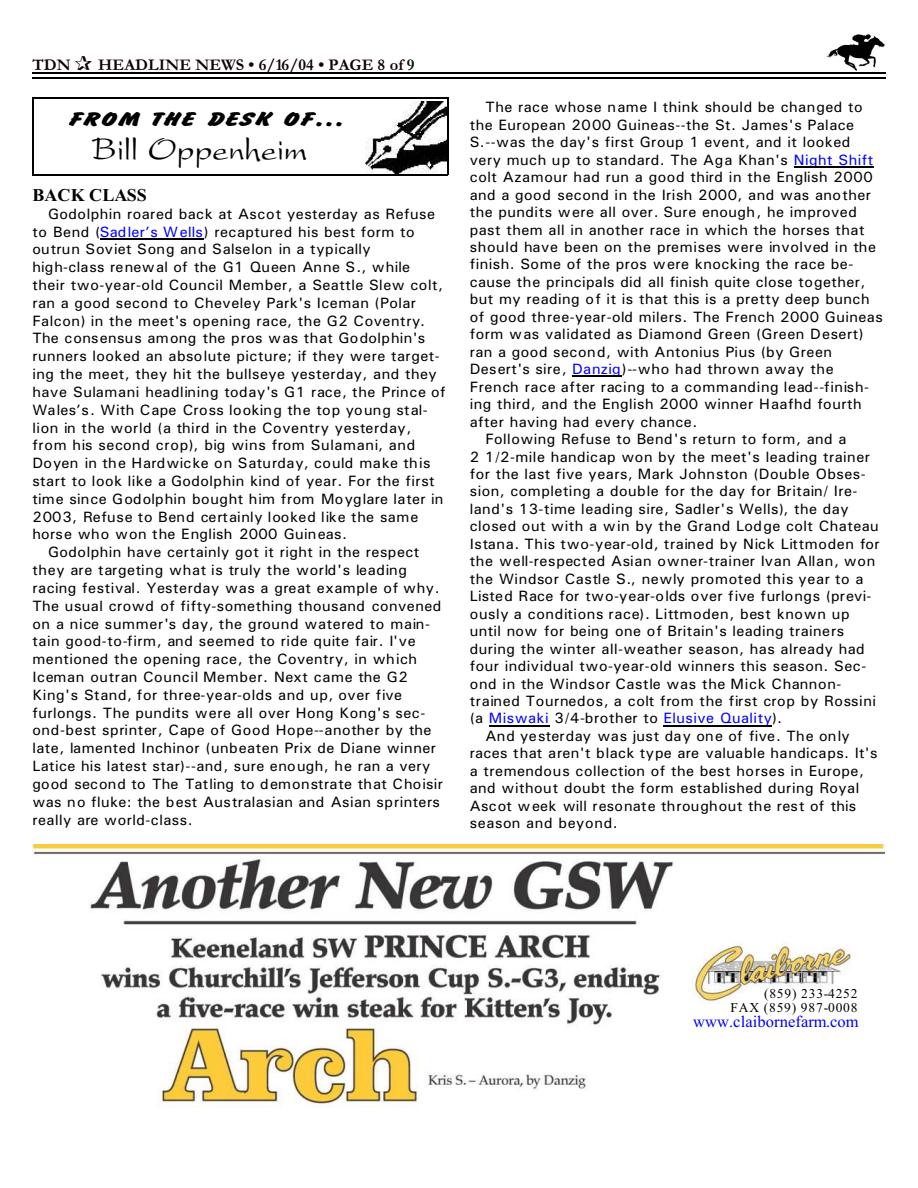
<style>
.page{position:relative;width:918px;height:1188px;background:#fff}
.page>*{position:absolute;margin:0;border:0;box-sizing:border-box;transform-origin:0 0}
.t1{font:30px "Preston Script";color:#000}
.t2{font:21px "Brush Hand Expanded";letter-spacing:.005em;color:#000}
.t3{font:700 18px "Times New Roman";letter-spacing:.005em;color:#000}
.t4{font:700 16.5px "Garamond";letter-spacing:.005em;color:#0f0000}
.t5{font:16.5px "Times New Roman";letter-spacing:.005em;color:#00f}
.t6{font:15px "Univers";letter-spacing:.03em;color:#000}
.t7{font:15px "Univers";letter-spacing:.01em;color:#000}
.t8{font:15px "Univers";letter-spacing:.06em;color:#000}
.t9{font:15px "Univers";letter-spacing:.03em;color:#00f}
.t10{font:13.5px/14.1px "Times New Roman";letter-spacing:.06em;color:#000;text-align:right}
.s1{color:#001400}
.s2{color:#00f}
.s3{color:#000}
</style>
<div class="page">
<img style="left:826px;top:34px;width:59px;height:36px">
<hr style="left:32px;top:72px;width:853px;height:1px;background:#000">
<hr style="left:32px;top:77px;width:853px;height:2px;background:#000">
<img style="left:32px;top:844px;width:852px;height:264px">
<img style="left:365px;top:101px;width:81px;height:72px">
<hr style="left:33px;top:97px;width:1px;height:78px;background:#000">
<hr style="left:447px;top:97px;width:1px;height:78px;background:#000">
<hr style="left:33px;top:97px;width:415px;height:1px;background:#000">
<hr style="left:33px;top:174px;width:415px;height:1px;background:#000">
<hr style="left:100px;top:238px;width:104px;height:1px;background:#000">
<hr style="left:794px;top:166px;width:80px;height:1px;background:#000">
<hr style="left:572px;top:376px;width:50px;height:1px;background:#000">
<hr style="left:489px;top:725px;width:60px;height:1px;background:#000">
<hr style="left:663px;top:725px;width:109px;height:1px;background:#000">
<p class="t4" style="left:32px;top:59px;width:40px">TDN</p>
<p class="t4" style="left:98px;top:59px;width:318px">HEADLINE NEWS • 6/16/04 • PAGE 8 of <span class="s1">9</span></p>
<h2 class="t2" style="left:68px;top:108px;width:277px">FROM THE DESK OF...</h2>
<h1 class="t1" style="left:92px;top:131px;width:217px">Bill Oppenheim</h1>
<p class="t3" style="left:32px;top:189px;width:116px">BACK CLASS</p>
<p class="t6" style="left:48px;top:208px;width:389px">Godolphin roared back at Ascot yesterday as Refuse</p>
<p class="t6" style="left:32px;top:226px;width:384px">to Bend (<span class="s2">Sadler’s Wells</span>) recaptured his best form to</p>
<p class="t7" style="left:32px;top:244px;width:340px">outrun Soviet Song and Salselon in a typically</p>
<p class="t7" style="left:32px;top:262px;width:379px">high-class renewal of the G1 Queen Anne S., while</p>
<p class="t6" style="left:32px;top:280px;width:412px">their two-year-old Council Member, a Seattle Slew colt,</p>
<p class="t6" style="left:32px;top:297px;width:385px">ran a good second to Cheveley Park's Iceman (Polar</p>
<p class="t6" style="left:32px;top:315px;width:394px">Falcon) in the meet's opening race, the G2 Coventry.</p>
<p class="t6" style="left:32px;top:333px;width:395px">The consensus among the pros was that Godolphin's</p>
<p class="t6" style="left:32px;top:351px;width:409px">runners looked an absolute picture; if they were target-</p>
<p class="t6" style="left:32px;top:369px;width:406px">ing the meet, they hit the bullseye yesterday, and they</p>
<p class="t6" style="left:32px;top:387px;width:415px">have Sulamani headlining today's G1 race, the Prince of</p>
<p class="t7" style="left:32px;top:404px;width:397px">Wales’s. With Cape Cross looking the top young stal-</p>
<p class="t6" style="left:32px;top:422px;width:381px">lion in the world (a third in the Coventry yesterday,</p>
<p class="t6" style="left:32px;top:440px;width:384px">from his second crop), big wins from Sulamani, and</p>
<p class="t7" style="left:32px;top:458px;width:400px">Doyen in the Hardwicke on Saturday, could make this</p>
<p class="t6" style="left:32px;top:476px;width:404px">start to look like a Godolphin kind of year. For the first</p>
<p class="t7" style="left:32px;top:493px;width:412px">time since Godolphin bought him from Moyglare later in</p>
<p class="t8" style="left:32px;top:511px;width:388px">2003, Refuse to Bend certainly looked like the same</p>
<p class="t6" style="left:32px;top:529px;width:316px">horse who won the English 2000 Guineas.</p>
<p class="t6" style="left:48px;top:547px;width:373px">Godolphin have certainly got it right in the respect</p>
<p class="t6" style="left:32px;top:565px;width:376px">they are targeting what is truly the world's leading</p>
<p class="t6" style="left:32px;top:583px;width:409px">racing festival. Yesterday was a great example of why.</p>
<p class="t6" style="left:32px;top:600px;width:411px">The usual crowd of fifty-something thousand convened</p>
<p class="t6" style="left:32px;top:618px;width:399px">on a nice summer's day, the ground watered to main-</p>
<p class="t6" style="left:32px;top:636px;width:385px">tain good-to-firm, and seemed to ride quite fair. I've</p>
<p class="t6" style="left:32px;top:654px;width:386px">mentioned the opening race, the Coventry, in which</p>
<p class="t6" style="left:32px;top:672px;width:377px">Iceman outran Council Member. Next came the G2</p>
<p class="t6" style="left:32px;top:690px;width:371px">King's Stand, for three-year-olds and up, over five</p>
<p class="t6" style="left:32px;top:707px;width:394px">furlongs. The pundits were all over Hong Kong's sec-</p>
<p class="t6" style="left:32px;top:725px;width:401px">ond-best sprinter, Cape of Good Hope--another by the</p>
<p class="t6" style="left:32px;top:743px;width:405px">late, lamented Inchinor (unbeaten Prix de Diane winner</p>
<p class="t6" style="left:32px;top:761px;width:400px">Latice his latest star)--and, sure enough, he ran a very</p>
<p class="t7" style="left:32px;top:779px;width:412px">good second to The Tatling to demonstrate that Choisir</p>
<p class="t6" style="left:32px;top:796px;width:409px">was no fluke: the best Australasian and Asian sprinters</p>
<p class="t6" style="left:32px;top:814px;width:162px">really are world-class.</p>
<p class="t6" style="left:485px;top:102px;width:379px">The race whose name I think should be changed to</p>
<p class="t6" style="left:470px;top:119px;width:386px">the European 2000 Guineas--the St. James's Palace</p>
<p class="t6" style="left:470px;top:137px;width:382px">S.--was the day's first Group 1 event, and it looked</p>
<p class="t6" style="left:470px;top:154px;width:405px">very much up to standard. The Aga Khan's <span class="s2">Night Shift</span></p>
<p class="t6" style="left:470px;top:172px;width:405px">colt Azamour had run a good third in the English 2000</p>
<p class="t6" style="left:470px;top:189px;width:403px">and a good second in the Irish 2000, and was another</p>
<p class="t6" style="left:470px;top:207px;width:389px">the pundits were all over. Sure enough, he improved</p>
<p class="t6" style="left:470px;top:224px;width:396px">past them all in another race in which the horses that</p>
<p class="t6" style="left:470px;top:242px;width:408px">should have been on the premises were involved in the</p>
<p class="t6" style="left:470px;top:259px;width:385px">finish. Some of the pros were knocking the race be-</p>
<p class="t6" style="left:470px;top:277px;width:397px">cause the principals did all finish quite close together,</p>
<p class="t6" style="left:470px;top:294px;width:401px">but my reading of it is that this is a pretty deep bunch</p>
<p class="t6" style="left:470px;top:312px;width:415px">of good three-year-old milers. The French 2000 Guineas</p>
<p class="t6" style="left:470px;top:329px;width:395px">form was validated as Diamond Green (Green Desert)</p>
<p class="t6" style="left:470px;top:346px;width:364px">ran a good second, with Antonius Pius (by Green</p>
<p class="t6" style="left:470px;top:364px;width:365px">Desert's sire, <span class="s2">Danzig</span>)--who had thrown away the</p>
<p class="t6" style="left:470px;top:381px;width:401px">French race after racing to a commanding lead--finish-</p>
<p class="t6" style="left:470px;top:399px;width:393px">ing third, and the English 2000 winner Haafhd fourth</p>
<p class="t6" style="left:470px;top:416px;width:229px">after having had every chance.</p>
<p class="t6" style="left:485px;top:434px;width:363px">Following Refuse to Bend's return to form, and a</p>
<p class="t6" style="left:470px;top:451px;width:402px">2 1/2-mile handicap won by the meet's leading trainer</p>
<p class="t6" style="left:470px;top:469px;width:398px">for the last five years, Mark Johnston (Double Obses-</p>
<p class="t6" style="left:470px;top:486px;width:389px">sion, completing a double for the day for Britain/ Ire-</p>
<p class="t6" style="left:470px;top:504px;width:380px">land's 13-time leading sire, Sadler's Wells), the day</p>
<p class="t6" style="left:470px;top:521px;width:411px">closed out with a win by the Grand Lodge colt Chateau</p>
<p class="t6" style="left:470px;top:538px;width:412px">Istana. This two-year-old, trained by Nick Littmoden for</p>
<p class="t6" style="left:470px;top:556px;width:407px">the well-respected Asian owner-trainer Ivan Allan, won</p>
<p class="t6" style="left:470px;top:573px;width:395px">the Windsor Castle S., newly promoted this year to a</p>
<p class="t7" style="left:470px;top:591px;width:403px">Listed Race for two-year-olds over five furlongs (previ-</p>
<p class="t6" style="left:470px;top:608px;width:381px">ously a conditions race). Littmoden, best known up</p>
<p class="t6" style="left:470px;top:626px;width:376px">until now for being one of Britain's leading trainers</p>
<p class="t6" style="left:470px;top:643px;width:397px">during the winter all-weather season, has already had</p>
<p class="t6" style="left:470px;top:661px;width:398px">four individual two-year-old winners this season. Sec-</p>
<p class="t6" style="left:470px;top:678px;width:373px">ond in the Windsor Castle was the Mick Channon-</p>
<p class="t6" style="left:470px;top:696px;width:408px">trained Tournedos, a colt from the first crop by Rossini</p>
<p class="t9" style="left:470px;top:713px;width:314px"><span class="s3">(a</span> Miswaki <span class="s3">3/4-brother to</span> Elusive Quality<span class="s3">).</span></p>
<p class="t7" style="left:485px;top:731px;width:366px">And yesterday was just day one of five. The only</p>
<p class="t6" style="left:470px;top:748px;width:409px">races that aren't black type are valuable handicaps. It's</p>
<p class="t6" style="left:470px;top:765px;width:396px">a tremendous collection of the best horses in Europe,</p>
<p class="t6" style="left:470px;top:783px;width:391px">and without doubt the form established during Royal</p>
<p class="t7" style="left:470px;top:800px;width:388px">Ascot week will resonate throughout the rest of this</p>
<p class="t6" style="left:470px;top:818px;width:150px">season and beyond.</p>
<p class="t10" style="left:731px;top:988px;width:128px">(859) 233-4252<br>FAX (859) 987-0008</p>
<p class="t5" style="left:693px;top:1016px;width:167px">www.claibornefarm.com</p>
</div>
